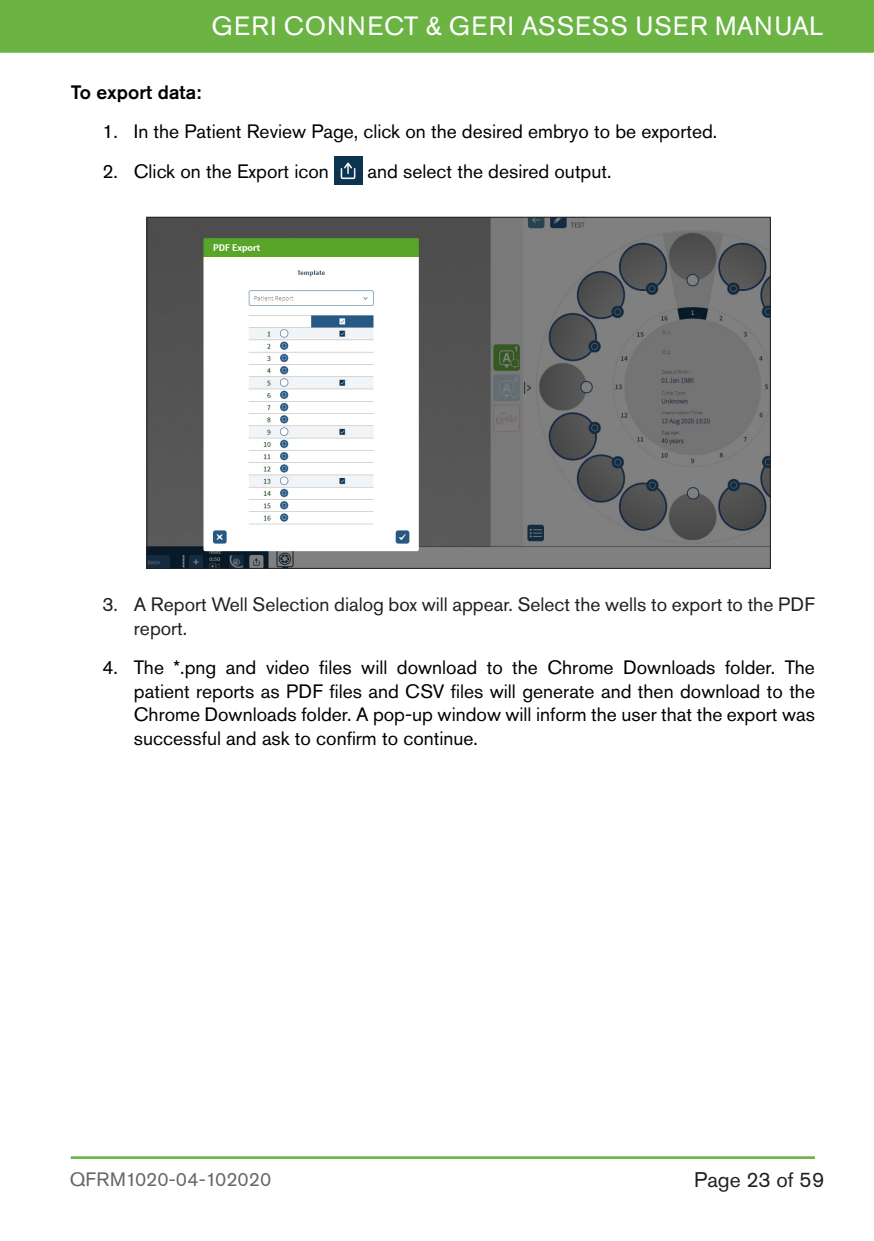
<style>
.page{position:relative;width:874px;height:1241px;background:#fff}
.page>*{position:absolute;margin:0;border:0;box-sizing:border-box;transform-origin:0 0}
.t1{font:26.25px "Akzidenz Grotesk Std";letter-spacing:.035em;color:#fff}
.t2{font:21px "Akzidenz Grotesk Std";color:#231f20}
.t3{font:19.25px/23.6px "Akzidenz Grotesk Std";color:#000;text-align:justify}
.t4{font:19.25px/23.6px "Akzidenz Grotesk Std";color:#231f20}
.t5{font:19.25px "Akzidenz Grotesk Std";color:#666}
.BULLET_LAST_LINE{font:500 19.25px "Akzidenz Grotesk Std";color:#000}
</style>
<div class="page">
<div style="left:0;top:0;width:873px;height:53px;background:#6bb444"></div>
<hr style="left:71px;top:1156px;width:743px;height:1px;background:#6bb444">
<hr style="left:71px;top:1157px;width:743px;height:1px;background:#6bb444">
<img style="left:334px;top:156px;width:28px;height:28px">
<img style="left:149px;top:219px;width:619px;height:347px">
<h1 class="t1" style="left:211px;top:11px;width:613px">GERI CONNECT &amp; GERI ASSESS USER MANUAL</h1>
<p class="BULLET_LAST_LINE" style="left:71px;top:80px;width:132px">To export data:</p>
<p class="t3" style="left:102px;top:119px;width:616px">1. In the Patient Review Page, click on the desired embryo to be exported.</p>
<p class="t3" style="left:102px;top:159px;width:228px">2. Click on the Export icon</p>
<p class="t3" style="left:367px;top:159px;width:245px">and select the desired output.</p>
<p class="t4" style="left:134px;top:592px;width:682px;text-indent:-32px">3. A Report Well Selection dialog box will appear. Select the wells to export to the PDF report.</p>
<p class="t3" style="left:134px;top:655px;width:682px;text-indent:-32px">4. The *.png and video files will download to the Chrome Downloads folder. The patient reports as PDF files and CSV files will generate and then download to the Chrome Downloads folder. A pop-up window will inform the user that the export was successful and ask to confirm to continue.</p>
<p class="t5" style="left:70px;top:1167px;width:203px">QFRM1020-04-102020</p>
<p class="t2" style="left:694px;top:1167px;width:131px">Page 23 of 59</p>
</div>
